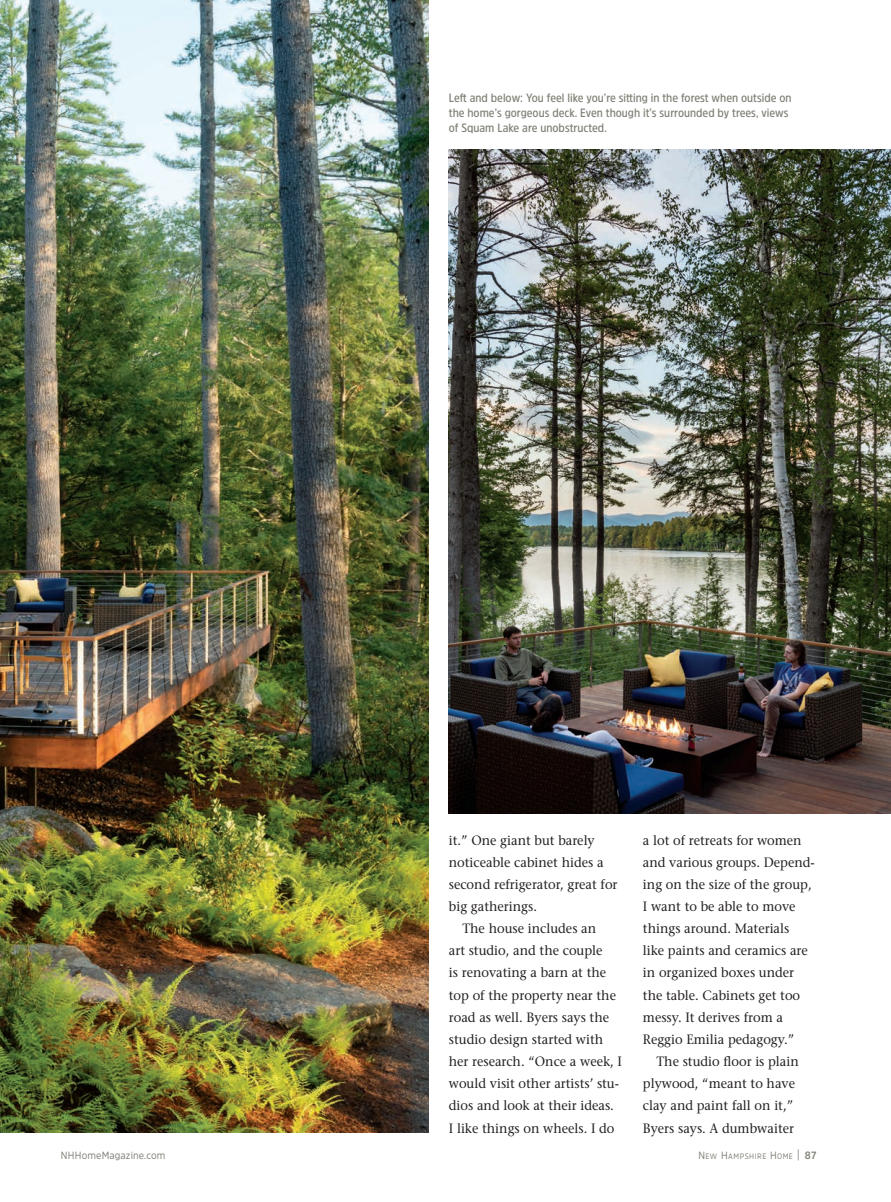
<style>
.page{position:relative;width:891px;height:1202px;background:#fff}
.page>*{position:absolute;margin:0;border:0;box-sizing:border-box;transform-origin:0 0}
.t1{font:13.5px/22.2px "Stone Serif";color:#231f20;scale:.95 1}
.t2{font:600 12px/15px "Amsi Pro Narw";color:#818178}
.t3{font:10.5px "Amsi Pro";letter-spacing:.01em;color:#818178;scale:.9 1}
.t4{font:7.8px "Amsi Pro";letter-spacing:.065em;color:#818178;scale:.9 1}
.s1{font-size:10.5px}
.s2{font-weight:300;font-size:13.5px}
.s3{font-weight:700;font-size:10.5px}
</style>
<div class="page">
<img style="left:0;top:0;width:429px;height:1132px">
<img style="left:449px;top:149px;width:442px;height:664px">
<p class="t2" style="left:449px;top:90px;width:344px">Left and below: You feel like you’re sitting in the forest when outside on the home’s gorgeous deck. Even though it’s surrounded by trees, views of Squam Lake are unobstructed.</p>
<p class="t1" style="left:449px;top:828px;width:155px">it.” One giant but barely</p>
<p class="t1" style="left:449px;top:851px;width:164px">noticeable cabinet hides a</p>
<p class="t1" style="left:449px;top:873px;width:179px">second refrigerator, great for</p>
<p class="t1" style="left:449px;top:895px;width:94px">big gatherings.</p>
<p class="t1" style="left:462px;top:917px;width:142px">The house includes an</p>
<p class="t1" style="left:449px;top:939px;width:163px">art studio, and the couple</p>
<p class="t1" style="left:449px;top:961px;width:167px">is renovating a barn at the</p>
<p class="t1" style="left:449px;top:983px;width:177px">top of the property near the</p>
<p class="t1" style="left:449px;top:1006px;width:170px">road as well. Byers says the</p>
<p class="t1" style="left:449px;top:1028px;width:164px">studio design started with</p>
<p class="t1" style="left:449px;top:1050px;width:184px">her research. “Once a week, I</p>
<p class="t1" style="left:449px;top:1072px;width:181px">would visit other artists’ stu-</p>
<p class="t1" style="left:449px;top:1094px;width:175px">dios and look at their ideas.</p>
<p class="t1" style="left:449px;top:1116px;width:176px">I like things on wheels. I do</p>
<p class="t1" style="left:643px;top:828px;width:182px">a lot of retreats for women and various groups. Depend&shy;ing on the size of the group,<br>I want to be able to move things around. Materials<br>like paints and ceramics are in organized boxes under the table. Cabinets get too messy. It derives from a<br>Reggio Emilia pedagogy.”</p>
<p class="t1" style="left:643px;top:1050px;width:166px;text-indent:14px">The studio floor is plain plywood, “meant to have clay and paint fall on it,”<br>Byers says. A dumbwaiter</p>
<p class="t3" style="left:61px;top:1148px;width:118px">NHHomeMagazine.com</p>
<p class="t4" style="left:698px;top:1151px;width:133px"><span class="s1">N</span>EW <span class="s1">H</span>AMPSH IRE <span class="s1">H</span>OME <span class="s2">|</span> <span class="s3">87</span></p>
</div>
